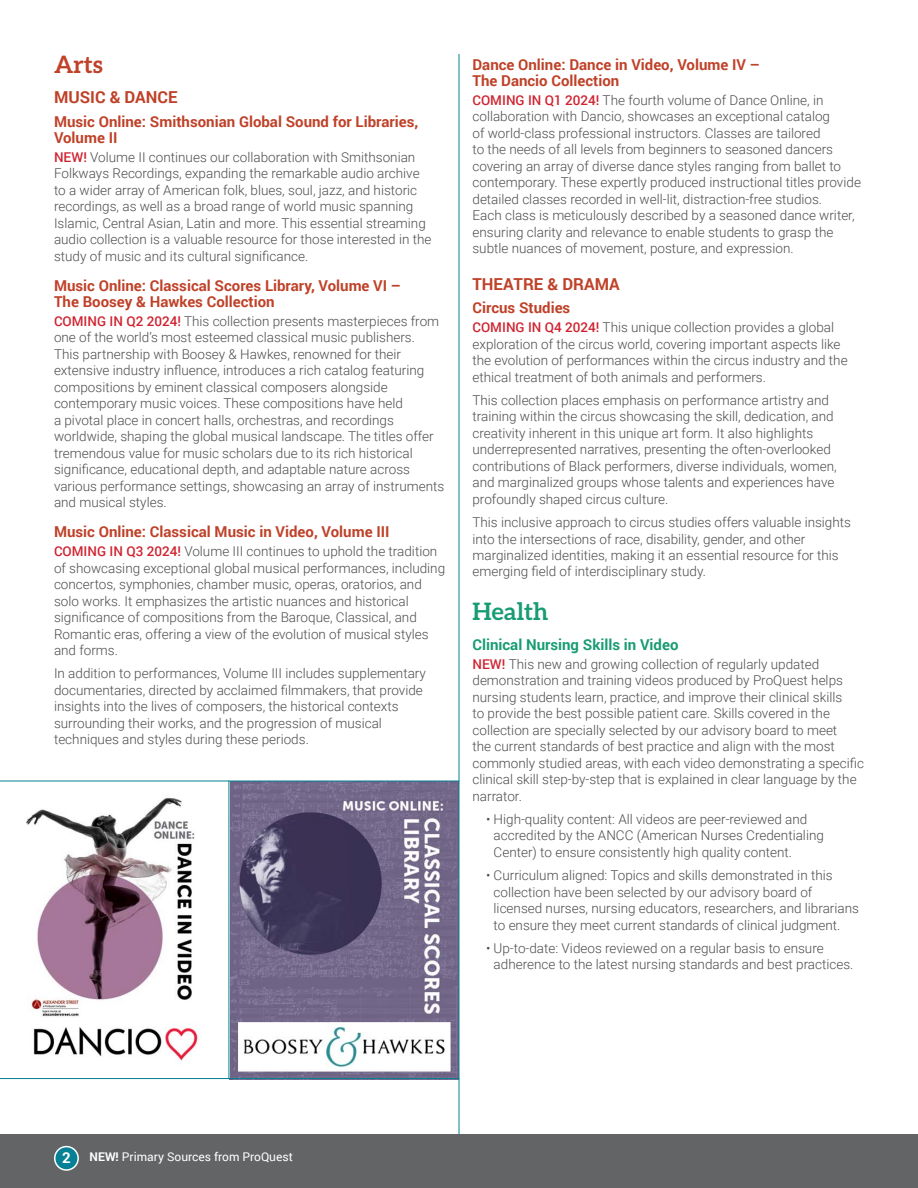
<style>
.page{position:relative;width:918px;height:1188px;background:#fff}
.page>*{position:absolute;margin:0;border:0;box-sizing:border-box;transform-origin:0 0}
.t1{font:700 24px "Aleo";color:#189c74}
.t2{font:700 24px "Aleo";color:#bf4128}
.t3{font:700 16.5px "Roboto";color:#bf4128}
.t4{font:700 15px/16.5px "Roboto";color:#bf4128}
.t5{font:700 15px "Roboto";color:#189c74}
.t6{font:700 15px "Roboto";color:#fff}
.t7{font:300 13.5px/16.5px "Roboto";color:#4d4d4f}
.t8{font:12px "Roboto";color:#fff}
.s1{font-weight:500;color:#cf2330}
.s2{font-weight:700}
</style>
<div class="page">
<img style="left:230px;top:782px;width:229px;height:296px">
<img style="left:26px;top:787px;width:203px;height:286px">
<hr style="left:0;top:781px;width:459px;height:1px;background:#058094">
<hr style="left:0;top:1078px;width:459px;height:1px;background:#058094">
<hr style="left:229px;top:781px;width:1px;height:298px;background:#058094">
<hr style="left:459px;top:54px;width:1px;height:1092px;background:#058094">
<div style="left:0;top:1134px;width:918px;height:54px;background:#636466"></div>
<div style="left:55px;top:1147px;width:23px;height:23px;background:#058094;border-radius:50%"></div>
<div style="left:54px;top:1146px;width:25px;height:25px;border:2px solid #fff;border-radius:50%"></div>
<h1 class="t2" style="left:54px;top:51px;width:50px">Arts</h1>
<p class="t3" style="left:54px;top:86px;width:125px">MUSIC &amp; DANCE</p>
<p class="t4" style="left:54px;top:112px;width:366px">Music Online: Smithsonian Global Sound for Libraries,<br>Volume II</p>
<p class="t7" style="left:54px;top:148px;width:379px"><span class="s1">NEW!</span> Volume II continues our collaboration with Smithsonian Folkways Recordings, expanding the remarkable audio archive to a wider array of American folk, blues, soul, jazz, and historic recordings, as well as a broad range of world music spanning Islamic, Central Asian, Latin and more. This essential streaming audio collection is a valuable resource for those interested in the study of music and its cultural significance.</p>
<p class="t4" style="left:54px;top:277px;width:349px">Music Online: Classical Scores Library, Volume VI –<br>The Boosey &amp; Hawkes Collection</p>
<p class="t7" style="left:54px;top:312px;width:392px"><span class="s1">COMING IN Q2 2024!</span> This collection presents masterpieces from one of the world’s most esteemed classical music publishers.<br>This partnership with Boosey &amp; Hawkes, renowned for their extensive industry influence, introduces a rich catalog featuring compositions by eminent classical composers alongside contemporary music voices. These compositions have held<br>a pivotal place in concert halls, orchestras, and recordings worldwide, shaping the global musical landscape. The titles offer tremendous value for music scholars due to its rich historical significance, educational depth, and adaptable nature across various performance settings, showcasing an array of instruments and musical styles.</p>
<p class="t4" style="left:54px;top:523px;width:337px">Music Online: Classical Music in Video, Volume III</p>
<p class="t7" style="left:54px;top:543px;width:393px"><span class="s1">COMING IN Q3 2024!</span> Volume III continues to uphold the tradition of showcasing exceptional global musical performances, including concertos, symphonies, chamber music, operas, oratorios, and solo works. It emphasizes the artistic nuances and historical significance of compositions from the Baroque, Classical, and Romantic eras, offering a view of the evolution of musical styles and forms.</p>
<p class="t7" style="left:54px;top:665px;width:374px">In addition to performances, Volume III includes supplementary documentaries, directed by acclaimed filmmakers, that provide insights into the lives of composers, the historical contexts surrounding their works, and the progression of musical techniques and styles during these periods.</p>
<p class="t4" style="left:472px;top:56px;width:289px">Dance Online: Dance in Video, Volume IV –<br>The Dancio Collection</p>
<p class="t7" style="left:472px;top:91px;width:390px"><span class="s1">COMING IN Q1 2024!</span> The fourth volume of Dance Online, in collaboration with Dancio, showcases an exceptional catalog<br>of world-class professional instructors. Classes are tailored<br>to the needs of all levels from beginners to seasoned dancers covering an array of diverse dance styles ranging from ballet to contemporary. These expertly produced instructional titles provide detailed classes recorded in well-lit, distraction-free studios.<br>Each class is meticulously described by a seasoned dance writer, ensuring clarity and relevance to enable students to grasp the subtle nuances of movement, posture, and expression.</p>
<p class="t3" style="left:472px;top:273px;width:149px">THEATRE &amp; DRAMA</p>
<p class="t4" style="left:472px;top:299px;width:99px">Circus Studies</p>
<p class="t7" style="left:472px;top:318px;width:377px"><span class="s1">COMING IN Q4 2024!</span> This unique collection provides a global exploration of the circus world, covering important aspects like the evolution of performances within the circus industry and the ethical treatment of both animals and performers.</p>
<p class="t7" style="left:472px;top:391px;width:366px">This collection places emphasis on performance artistry and training within the circus showcasing the skill, dedication, and creativity inherent in this unique art form. It also highlights underrepresented narratives, presenting the often-overlooked contributions of Black performers, diverse individuals, women, and marginalized groups whose talents and experiences have profoundly shaped circus culture.</p>
<p class="t7" style="left:472px;top:513px;width:380px">This inclusive approach to circus studies offers valuable insights into the intersections of race, disability, gender, and other marginalized identities, making it an essential resource for this emerging field of interdisciplinary study.</p>
<h1 class="t1" style="left:472px;top:598px;width:77px">Health</h1>
<p class="t5" style="left:472px;top:634px;width:207px">Clinical Nursing Skills in Video</p>
<p class="t7" style="left:472px;top:655px;width:393px"><span class="s1">NEW!</span> This new and growing collection of regularly updated demonstration and training videos produced by ProQuest helps nursing students learn, practice, and improve their clinical skills<br>to provide the best possible patient care. Skills covered in the collection are specially selected by our advisory board to meet<br>the current standards of best practice and align with the most commonly studied areas, with each video demonstrating a specific clinical skill step-by-step that is explained in clear language by the narrator.</p>
<p class="t7" style="left:494px;top:810px;width:332px;text-indent:-8px">• High-quality content: All videos are peer-reviewed and accredited by the ANCC (American Nurses Credentialing<br>Center) to ensure consistently high quality content.</p>
<p class="t7" style="left:494px;top:867px;width:367px;text-indent:-8px">• Curriculum aligned: Topics and skills demonstrated in this collection have been selected by our advisory board of licensed nurses, nursing educators, researchers, and librarians to ensure they meet current standards of clinical judgment.</p>
<p class="t7" style="left:494px;top:939px;width:361px;text-indent:-8px">• Up-to-date: Videos reviewed on a regular basis to ensure adherence to the latest nursing standards and best practices.</p>
<p class="t6" style="left:62px;top:1147px;width:10px">2</p>
<p class="t8" style="left:90px;top:1149px;width:205px"><span class="s2">NEW!</span> Primary Sources from ProQuest</p>
</div>
